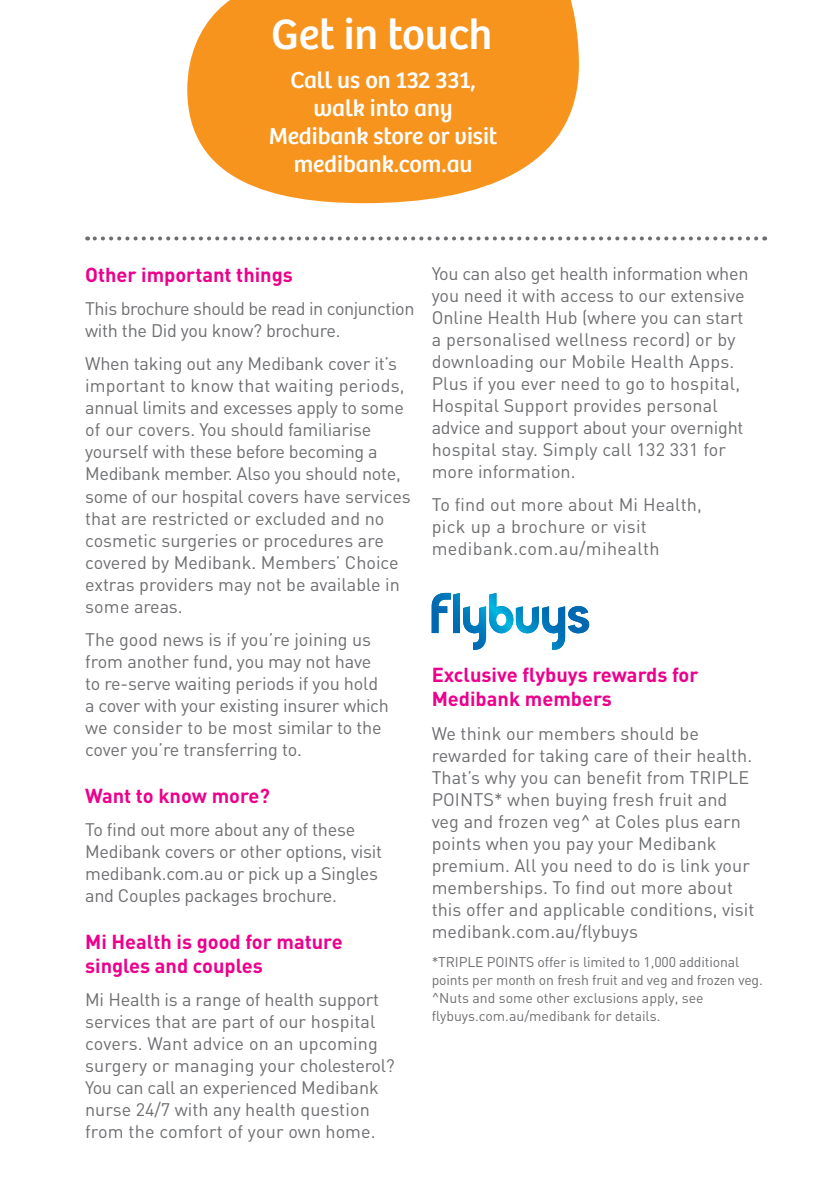
<style>
.page{position:relative;width:840px;height:1191px;background:#fff}
.page>*{position:absolute;margin:0;border:0;box-sizing:border-box;transform-origin:0 0}
.t1{font:44px "Bree Medibank";color:#fff}
.t2{font:24px/28px "Bree Medibank";color:#fff;text-align:center}
.t3{font:700 20px/24px "DIN";color:#ec008c}
.t4{font:18px/22px "DIN";color:#6d6e71}
.t5{font:18px/22px "DIN";letter-spacing:.02em;color:#6d6e71}
.t6{font:18px/22px "DIN";letter-spacing:-.025em;color:#6d6e71}
.t7{font:14px/18px "DIN";letter-spacing:-.01em;color:#6d6e71}
</style>
<div class="page">
<svg style="left:87px;top:236px;width:668px;height:4px"></svg>
<svg style="left:431px;top:593px;width:158px;height:57px"></svg>
<svg style="left:187px;top:0;width:391px;height:203px;fill:#f7941e"></svg>
<h1 class="t1" style="left:271px;top:9px;width:222px">Get in touch</h1>
<h2 class="t2" style="left:269px;top:66px;width:230px">Call us on 132 331, walk into any<br>Medibank store or visit medibank.com.au</h2>
<p class="t3" style="left:85px;top:262px;width:209px">Other important things</p>
<p class="t6" style="left:85px;top:297px;width:330px">This brochure should be read in conjunction with the Did you know? brochure.</p>
<p class="t4" style="left:85px;top:353px;width:327px">When taking out any Medibank cover it’s important to know that waiting periods, annual limits and excesses apply to some of our covers. You should familiarise yourself with these before becoming a Medibank member. Also you should note, some of our hospital covers have services that are restricted or excluded and no cosmetic surgeries or procedures are covered by Medibank. Members’ Choice extras providers may not be available in some areas.</p>
<p class="t4" style="left:85px;top:628px;width:305px">The good news is if you’re joining us from another fund, you may not have to re-serve waiting periods if you hold a cover with your existing insurer which we consider to be most similar to the cover you’re transferring to.</p>
<p class="t3" style="left:85px;top:782px;width:186px">Want to know more?</p>
<p class="t4" style="left:85px;top:818px;width:298px">To find out more about any of these Medibank covers or other options, visit medibank.com.au or pick up a Singles and Couples packages brochure.</p>
<p class="t3" style="left:85px;top:928px;width:259px">Mi Health is good for mature singles and couples</p>
<p class="t4" style="left:85px;top:988px;width:311px">Mi Health is a range of health support services that are part of our hospital covers. Want advice on an upcoming surgery or managing your cholesterol?<br>You can call an experienced Medibank nurse 24/7 with any health question from the comfort of your own home.</p>
<p class="t4" style="left:431px;top:262px;width:318px">You can also get health information when you need it with access to our extensive Online Health Hub (where you can start a personalised wellness record) or by downloading our Mobile Health Apps.<br>Plus if you ever need to go to hospital, Hospital Support provides personal advice and support about your overnight hospital stay. Simply call 132 331 for more information.</p>
<p class="t5" style="left:431px;top:493px;width:271px">To find out more about Mi Health, pick up a brochure or visit medibank.com.au/mihealth</p>
<p class="t3" style="left:431px;top:662px;width:268px">Exclusive flybuys rewards for<br>Medibank members</p>
<p class="t4" style="left:431px;top:722px;width:324px">We think our members should be rewarded for taking care of their health.<br>That’s why you can benefit from TRIPLE POINTS* when buying fresh fruit and veg and frozen veg^ at Coles plus earn points when you pay your Medibank premium. All you need to do is link your memberships. To find out more about this offer and applicable conditions, visit medibank.com.au/flybuys</p>
<p class="t7" style="left:431px;top:952px;width:332px">*TRIPLE POINTS offer is limited to 1,000 additional points per month on fresh fruit and veg and frozen veg. ^Nuts and some other exclusions apply, see flybuys.com.au/medibank for details.</p>
</div>
